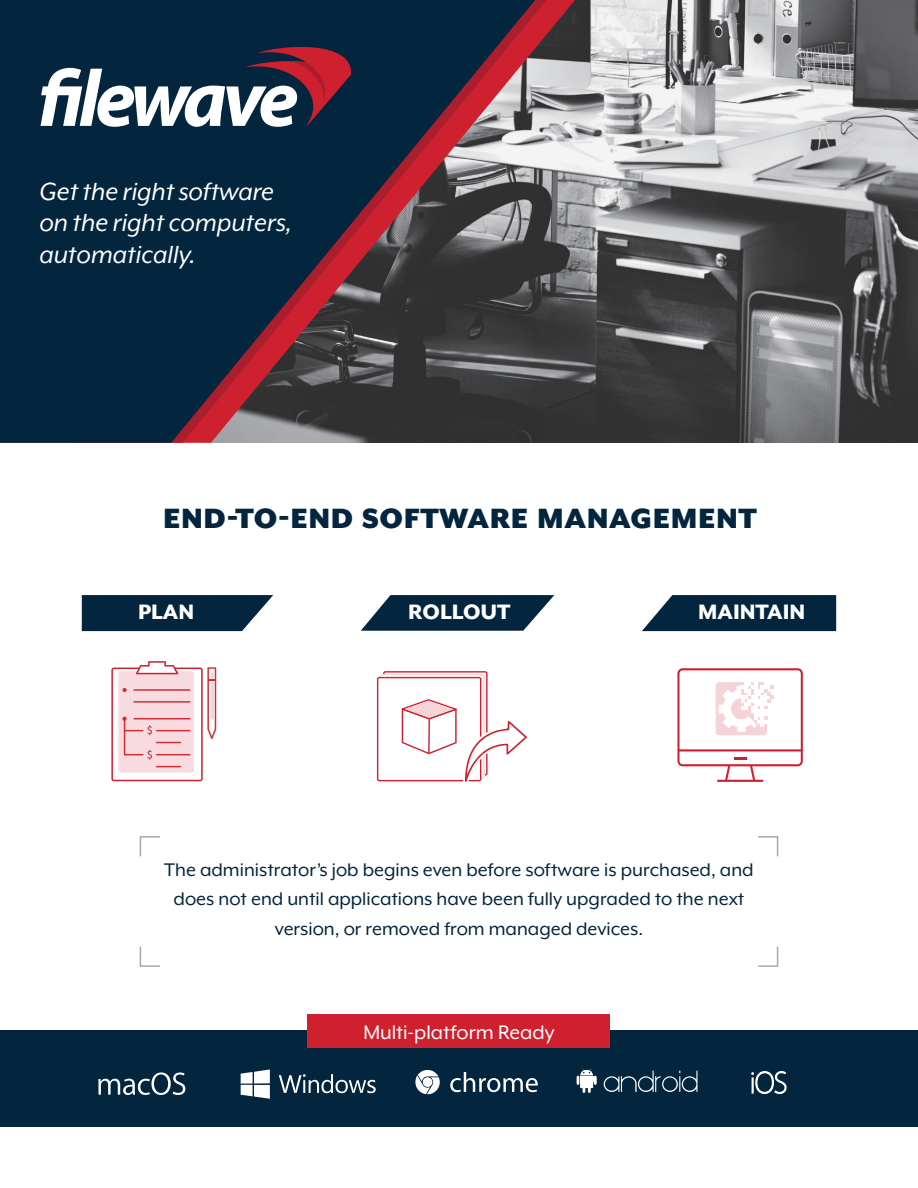
<style>
.page{position:relative;width:918px;height:1188px;background:#fff}
.page>*{position:absolute;margin:0;border:0;box-sizing:border-box;transform-origin:0 0}
.t1{font:800 40.5px "Mr Eaves XL Mod OT";color:#03253d}
.t2{font:italic 28.5px/31.5px "Mr Eaves XL Mod OT";color:#fff}
.t3{font:800 24px "Mr Eaves XL Mod OT";color:#fff}
.t4{font:22.5px "Mr Eaves XL Mod OT";color:#fff}
.t5{font:21px/29.2px "Mr Eaves XL Mod OT";color:#03253d;text-align:center}
.s1{font-family:"Myriad Pro";font-weight:400}
</style>
<div class="page">
<svg style="left:575px;top:0;width:343px;height:443px;background:#7d7d7f"></svg>
<svg style="left:547px;top:0;width:28px;height:443px;background:#766f72"></svg>
<svg style="left:535px;top:0;width:12px;height:443px;background:#6e5e60"></svg>
<svg style="left:139px;top:836px;width:21px;height:21px"></svg>
<svg style="left:758px;top:946px;width:21px;height:21px"></svg>
<svg style="left:758px;top:836px;width:21px;height:21px"></svg>
<svg style="left:139px;top:946px;width:21px;height:21px"></svg>
<svg style="left:111px;top:661px;width:105px;height:120px"></svg>
<svg style="left:377px;top:671px;width:150px;height:111px"></svg>
<svg style="left:677px;top:668px;width:126px;height:114px"></svg>
<svg style="left:82px;top:595px;width:191px;height:36px;background:#17364c"></svg>
<svg style="left:361px;top:595px;width:193px;height:36px;background:#2c485c"></svg>
<svg style="left:642px;top:595px;width:194px;height:36px;background:#17364c"></svg>
<svg style="left:0;top:0;width:535px;height:443px;background:#2a3242"></svg>
<svg style="left:40px;top:47px;width:311px;height:80px"></svg>
<div style="left:0;top:1031px;width:918px;height:96px;background:#03253d"></div>
<svg style="left:450px;top:1072px;width:88px;height:20px"></svg>
<svg style="left:415px;top:1070px;width:25px;height:24px"></svg>
<div style="left:423px;top:1077px;width:9px;height:10px;background:#fff;border-radius:50%"></div>
<svg style="left:751px;top:1071px;width:36px;height:23px"></svg>
<svg style="left:279px;top:1074px;width:97px;height:20px"></svg>
<svg style="left:241px;top:1070px;width:29px;height:29px"></svg>
<svg style="left:604px;top:1071px;width:94px;height:21px"></svg>
<div style="left:308px;top:1014px;width:302px;height:34px;background:#cf202f"></div>
<svg style="left:98px;top:1072px;width:87px;height:23px"></svg>
<svg style="left:577px;top:1069px;width:20px;height:24px"></svg>
<h2 class="t2" style="left:39px;top:176px;width:254px">Get the right software on the right computers, automatically.</h2>
<h1 class="t1" style="left:121px;top:495px;width:638px"><span class="s1">»</span> END-TO-END SOFTWARE MANAGEMENT</h1>
<p class="t3" style="left:138px;top:600px;width:57px">PLAN</p>
<p class="t3" style="left:408px;top:600px;width:102px">ROLLOUT</p>
<p class="t3" style="left:698px;top:600px;width:109px">MAINTAIN</p>
<p class="t5" style="left:164px;top:855px;width:591px">The administrator’s job begins even before software is purchased, and does not end until applications have been fully upgraded to the next version, or removed from managed devices.</p>
<p class="t4" style="left:363px;top:1021px;width:193px">Multi-platform Ready</p>
</div>
